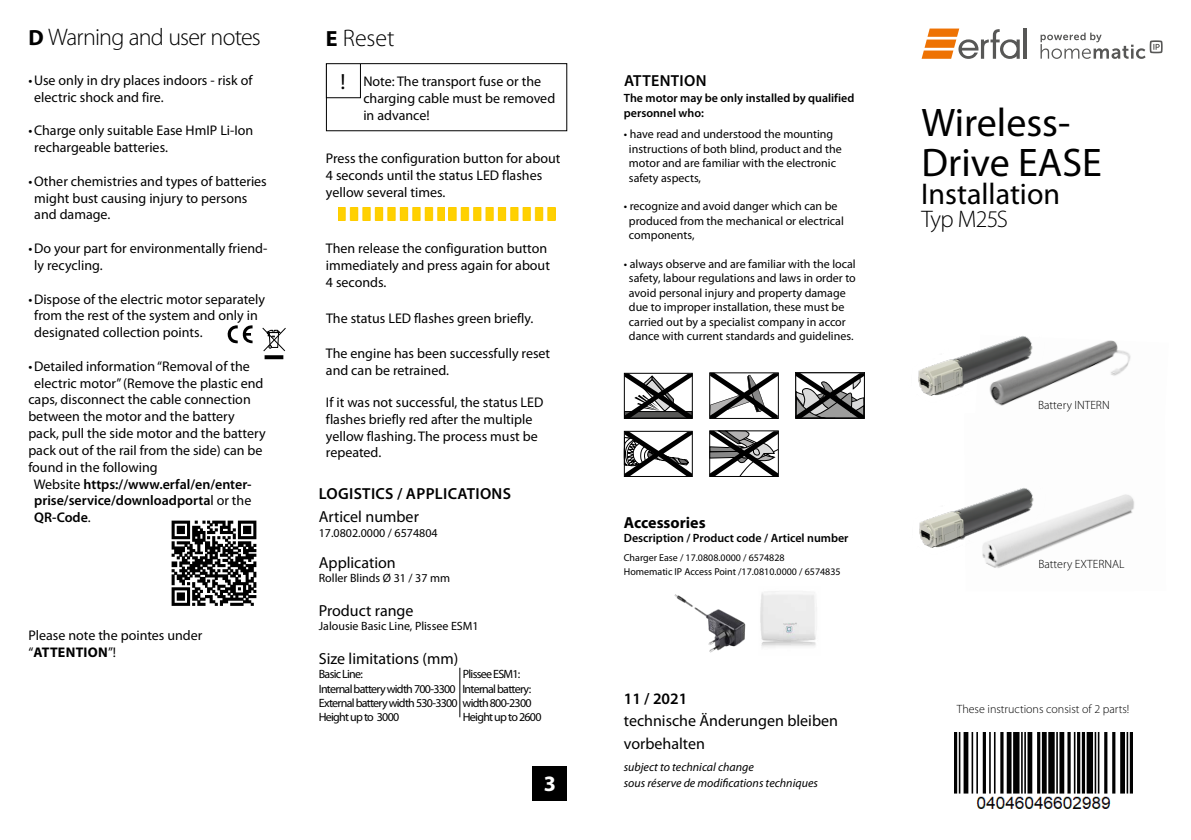
<style>
.page{position:relative;width:1191px;height:840px;background:#fff}
.page>*{position:absolute;margin:0;border:0;box-sizing:border-box;transform-origin:0 0}
.t1{font:40px/40px "Myriad Pro";color:#000}
.t2{font:30px "Myriad Pro";color:#000}
.t3{font:300 24px "Myriad Pro";letter-spacing:-.035em;color:#000}
.t4{font:700 22px "Myriad Pro";color:#fff}
.t5{font:16px/22.6px "Myriad Pro";color:#000}
.t6{font:600 16px "Myriad Pro";letter-spacing:.02em;color:#000}
.t7{font:700 16px "Myriad Pro";color:#000}
.t8{font:14px/16.8px "Myriad Pro";color:#000}
.t9{font:600 14px "Myriad Pro";color:#000}
.t10{font:12px/14.4px "Myriad Pro";color:#000}
.t11{font:12px/14.4px "Myriad Pro";letter-spacing:-.06em;color:#000}
.t12{font:600 12px/14.4px "Myriad Pro";color:#000}
.t13{font:300 12px "Myriad Pro";color:#000}
.t14{font:italic 12px/16px "Myriad Pro";color:#000}
.t15{font:10px/14px "Myriad Pro";color:#000}
.s1{font-weight:700;font-size:22px}
.s2{font-weight:400}
.s3{font-weight:700}
.s4{font-size:22px}
</style>
<div class="page">
<svg style="left:1040px;top:33px;width:122px;height:26px"></svg>
<hr style="left:1023px;top:28px;width:3px;height:31px;background:#575756">
<svg style="left:921px;top:29px;width:98px;height:30px"></svg>
<div style="left:533px;top:765px;width:34px;height:34px;background:#000"></div>
<svg style="left:227px;top:325px;width:25px;height:18px"></svg>
<svg style="left:264px;top:355px;width:19px;height:4px"></svg>
<svg style="left:262px;top:327px;width:24px;height:24px"></svg>
<div style="left:326px;top:63px;width:241px;height:68px;border:1px solid #000"></div>
<div style="left:326px;top:63px;width:35px;height:35px;border:1px solid #000"></div>
<img style="left:338px;top:207px;width:107px;height:13px">
<img style="left:448px;top:207px;width:107px;height:13px">
<div style="left:624px;top:372px;width:69px;height:46px;border:1px solid #000"></div>
<svg style="left:624px;top:373px;width:68px;height:45px"></svg>
<div style="left:624px;top:430px;width:69px;height:46px;border:1px solid #000"></div>
<svg style="left:623px;top:431px;width:69px;height:45px"></svg>
<svg style="left:795px;top:372px;width:69px;height:46px"></svg>
<svg style="left:709px;top:372px;width:69px;height:46px"></svg>
<svg style="left:709px;top:430px;width:70px;height:47px"></svg>
<img style="left:674px;top:594px;width:72px;height:59px">
<img style="left:760px;top:591px;width:57px;height:57px">
<img style="left:171px;top:520px;width:86px;height:86px">
<img style="left:954px;top:732px;width:178px;height:77px">
<img style="left:918px;top:336px;width:213px;height:70px">
<img style="left:919px;top:488px;width:215px;height:80px">
<hr style="left:459px;top:667px;width:1px;height:49px;background:#000">
<h3 class="t3" style="left:28px;top:23px;width:234px"><span class="s1">D</span> Warning and user notes</h3>
<p class="t8" style="left:34px;top:72px;width:220px;text-indent:-6px">•Use only in dry places indoors - risk of electric shock and fire.</p>
<p class="t8" style="left:34px;top:122px;width:220px;text-indent:-6px">•Charge only suitable Ease HmIP Li-Ion rechargeable batteries.</p>
<p class="t8" style="left:34px;top:172px;width:234px;text-indent:-6px">•Other chemistries and types of batteries might bust causing injury to persons and damage.</p>
<p class="t8" style="left:34px;top:240px;width:234px;text-indent:-6px">•Do your part for environmentally friend&shy;ly recycling.</p>
<p class="t8" style="left:34px;top:290px;width:232px;text-indent:-6px">•Dispose of the electric motor separately from the rest of the system and only in designated collection points.</p>
<p class="t8" style="left:28px;top:357px;width:223px">•Detailed information “Removal of the</p>
<p class="t8" style="left:34px;top:374px;width:231px">electric motor” (Remove the plastic end</p>
<p class="t8" style="left:28px;top:391px;width:224px">caps, disconnect the cable connection</p>
<p class="t8" style="left:28px;top:408px;width:208px">between the motor and the battery</p>
<p class="t8" style="left:28px;top:424px;width:239px">pack, pull the side motor and the battery</p>
<p class="t8" style="left:28px;top:441px;width:236px">pack out of the rail from the side) can be</p>
<p class="t8" style="left:28px;top:458px;width:131px">found in the following</p>
<p class="t9" style="left:34px;top:474px;width:219px"><span class="s2">Website</span> https://www.erfal/en/enter-</p>
<p class="t9" style="left:34px;top:491px;width:219px">prise/service/downloadporta<span class="s2">l or the</span></p>
<p class="t9" style="left:34px;top:508px;width:58px">QR-Code<span class="s2">.</span></p>
<p class="t8" style="left:28px;top:626px;width:176px">Please note the pointes under “<span class="s3">ATTENTION</span>”!</p>
<h3 class="t3" style="left:326px;top:24px;width:70px"><span class="s1">E</span> Reset</h3>
<p class="t8" style="left:363px;top:73px;width:193px;text-indent:-23px"><span class="s4">!</span> Note: The transport fuse or the charging cable must be removed in advance!</p>
<p class="t8" style="left:326px;top:150px;width:236px">Press the configuration button for about<br>4 seconds until the status LED flashes yellow several times.</p>
<p class="t8" style="left:326px;top:240px;width:226px">Then release the configuration button immediately and press again for about<br>4 seconds.</p>
<p class="t8" style="left:326px;top:309px;width:209px">The status LED flashes green briefly.</p>
<p class="t8" style="left:326px;top:345px;width:226px">The engine has been successfully reset and can be retrained.</p>
<p class="t8" style="left:326px;top:393px;width:219px">If it was not successful, the status LED flashes briefly red after the multiple yellow flashing. The process must be repeated.</p>
<p class="t6" style="left:319px;top:483px;width:194px">LOGISTICS / APPLICATIONS</p>
<p class="t5" style="left:319px;top:505px;width:102px">Articel number</p>
<p class="t10" style="left:319px;top:525px;width:120px">17.0802.0000 / 6574804</p>
<p class="t5" style="left:319px;top:550px;width:78px">Application</p>
<p class="t10" style="left:319px;top:570px;width:133px">Roller Blinds Ø 31 / 37 mm</p>
<p class="t5" style="left:319px;top:598px;width:96px">Product range</p>
<p class="t10" style="left:319px;top:618px;width:161px">Jalousie Basic Line, Plissee ESM1</p>
<p class="t5" style="left:319px;top:646px;width:141px">Size limitations (mm)</p>
<p class="t11" style="left:319px;top:666px;width:46px">Basic Line:</p>
<p class="t11" style="left:319px;top:666px;width:214px;text-indent:144px">Plissee ESM1:<br>Internal battery width 700-3300 Internal battery:<br>External battery width 530-3300 width 800-2300<br>Height up to 3000</p>
<p class="t11" style="left:463px;top:709px;width:80px">Height up to 2600</p>
<h3 class="t4" style="left:544px;top:769px;width:14px">3</h3>
<p class="t6" style="left:624px;top:70px;width:84px">ATTENTION</p>
<p class="t12" style="left:624px;top:91px;width:232px">The motor may be only installed by qualified personnel who:</p>
<p class="t10" style="left:629px;top:127px;width:214px;text-indent:-5px">• have read and understood the mounting instructions of both blind, product and the motor and are familiar with the electronic safety aspects,</p>
<p class="t10" style="left:629px;top:199px;width:216px;text-indent:-5px">• recognize and avoid danger which can be produced from the mechanical or electrical components,</p>
<p class="t10" style="left:624px;top:256px;width:233px;text-align:center">• always observe and are familiar with the local safety, labour regulations and laws in order to avoid personal injury and property damage due to improper installation, these must be carried out by a specialist company in accor dance with current standards and guidelines.</p>
<p class="t7" style="left:624px;top:511px;width:83px">Accessories</p>
<p class="t12" style="left:624px;top:530px;width:226px">Description / Product code / Articel number</p>
<p class="t15" style="left:624px;top:550px;width:218px">Charger Ease / 17.0808.0000 / 6574828<br>Homematic IP Access Point /17.0810.0000 / 6574835</p>
<p class="t6" style="left:624px;top:687px;width:65px">11 / 2021</p>
<p class="t5" style="left:624px;top:709px;width:216px">technische Änderungen bleiben vorbehalten</p>
<p class="t14" style="left:624px;top:758px;width:196px">subject to technical change<br>sous réserve de modifications techniques</p>
<h1 class="t1" style="left:921px;top:102px;width:182px">Wireless-<br>Drive EASE</h1>
<h2 class="t2" style="left:921px;top:176px;width:140px">Installation</h2>
<h3 class="t3" style="left:921px;top:204px;width:88px">Typ M25S</h3>
<p class="t13" style="left:1038px;top:397px;width:73px">Battery INTERN</p>
<p class="t13" style="left:1038px;top:556px;width:88px">Battery EXTERNAL</p>
<p class="t13" style="left:956px;top:701px;width:174px">These instructions consist of 2 parts!</p>
</div>
